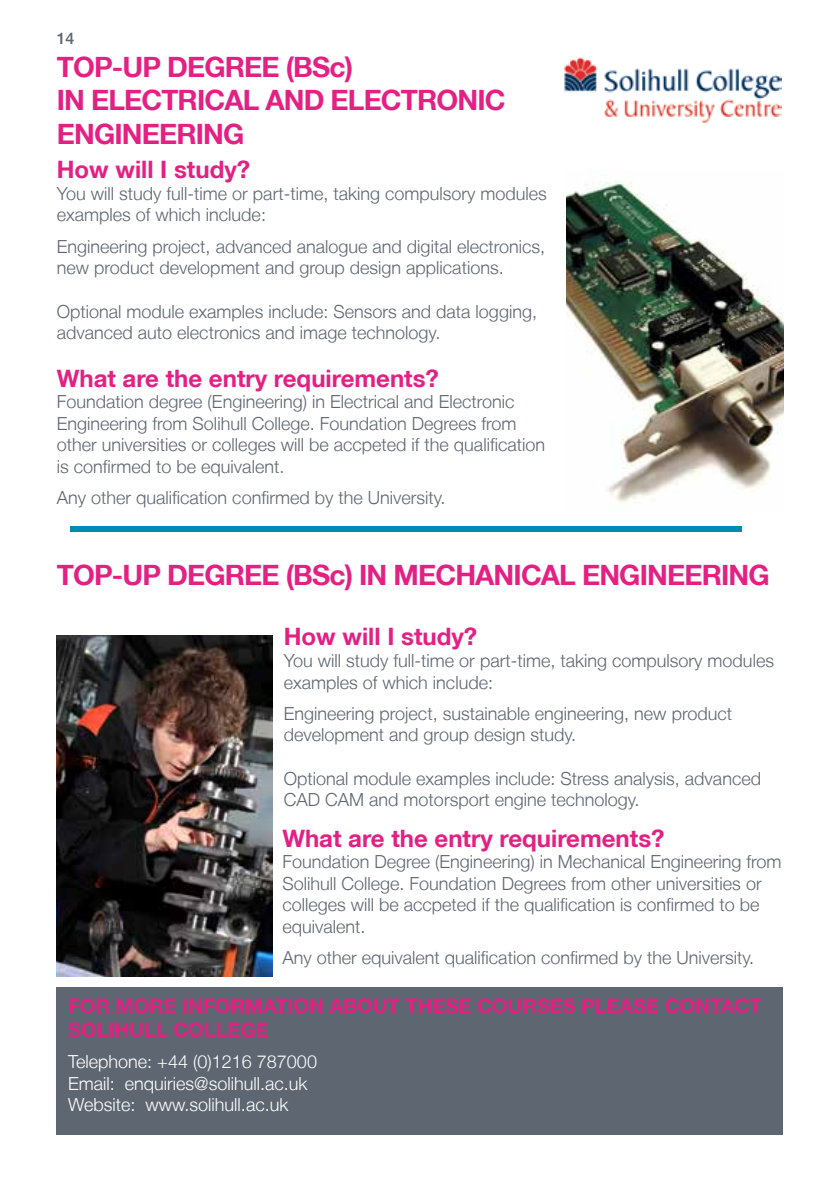
<style>
.page{position:relative;width:840px;height:1191px;background:#fff}
.page>*{position:absolute;margin:0;border:0;box-sizing:border-box;transform-origin:0 0}
.t1{font:700 28px/33.6px "Helvetica Neue LT";letter-spacing:-.03em;color:#e42083}
.t2{font:700 24px "Helvetica Neue LT";color:#e42083}
.t3{font:700 20px/24px "Helvetica Neue LT";color:#e42083}
.t4{font:300 18px/21.6px "Helvetica Neue LT";color:#5e6671}
.t5{font:300 18px/21.6px "Helvetica Neue LT";color:#fff}
.t6{font:500 16px "Helvetica Neue LT";color:#5e6671}
</style>
<div class="page">
<div style="left:57px;top:986px;width:725px;height:148px;background:#5e6671"></div>
<img style="left:564px;top:57px;width:217px;height:66px">
<div style="left:70px;top:526px;width:671px;height:5px;background:#008bb2"></div>
<img style="left:57px;top:635px;width:215px;height:342px">
<img style="left:566px;top:181px;width:217px;height:322px">
<p class="t6" style="left:57px;top:29px;width:19px">14</p>
<h1 class="t1" style="left:57px;top:49px;width:450px">TOP-UP DEGREE (BSc)<br>IN ELECTRICAL AND ELECTRONIC<br>ENGINEERING</h1>
<h2 class="t2" style="left:57px;top:155px;width:195px">How will I study?</h2>
<p class="t4" style="left:57px;top:182px;width:491px">You will study full-time or part-time, taking compulsory modules examples of which include:</p>
<p class="t4" style="left:57px;top:235px;width:489px">Engineering project, advanced analogue and digital electronics, new product development and group design applications.</p>
<p class="t4" style="left:57px;top:300px;width:481px">Optional module examples include: Sensors and data logging, advanced auto electronics and image technology.</p>
<h2 class="t2" style="left:57px;top:363px;width:383px">What are the entry requirements?</h2>
<p class="t4" style="left:57px;top:391px;width:489px">Foundation degree (Engineering) in Electrical and Electronic Engineering from Solihull College. Foundation Degrees from other universities or colleges will be accpeted if the qualification is confirmed to be equivalent.</p>
<p class="t4" style="left:57px;top:487px;width:390px">Any other qualification confirmed by the University.</p>
<h1 class="t1" style="left:57px;top:557px;width:714px">TOP-UP DEGREE (BSc) IN MECHANICAL ENGINEERING</h1>
<h2 class="t2" style="left:283px;top:622px;width:195px">How will I study?</h2>
<p class="t4" style="left:283px;top:649px;width:491px">You will study full-time or part-time, taking compulsory modules examples of which include:</p>
<p class="t4" style="left:283px;top:702px;width:449px">Engineering project, sustainable engineering, new product development and group design study.</p>
<p class="t4" style="left:283px;top:767px;width:478px">Optional module examples include: Stress analysis, advanced<br>CAD CAM and motorsport engine technology.</p>
<h2 class="t2" style="left:282px;top:823px;width:383px">What are the entry requirements?</h2>
<p class="t4" style="left:282px;top:850px;width:500px">Foundation Degree (Engineering) in Mechanical Engineering from Solihull College. Foundation Degrees from other universities or colleges will be accpeted if the qualification is confirmed to be equivalent.</p>
<p class="t4" style="left:282px;top:946px;width:473px">Any other equivalent qualification confirmed by the University.</p>
<p class="t3" style="left:68px;top:993px;width:694px">FOR MORE INFORMATION ABOUT THESE COURSES PLEASE CONTACT<br>SOLIHULL COLLEGE</p>
<p class="t5" style="left:68px;top:1050px;width:250px">Telephone: +44 (0)1216 787000<br>Email: enquiries@solihull.ac.uk<br>Website: www.solihull.ac.uk</p>
</div>
